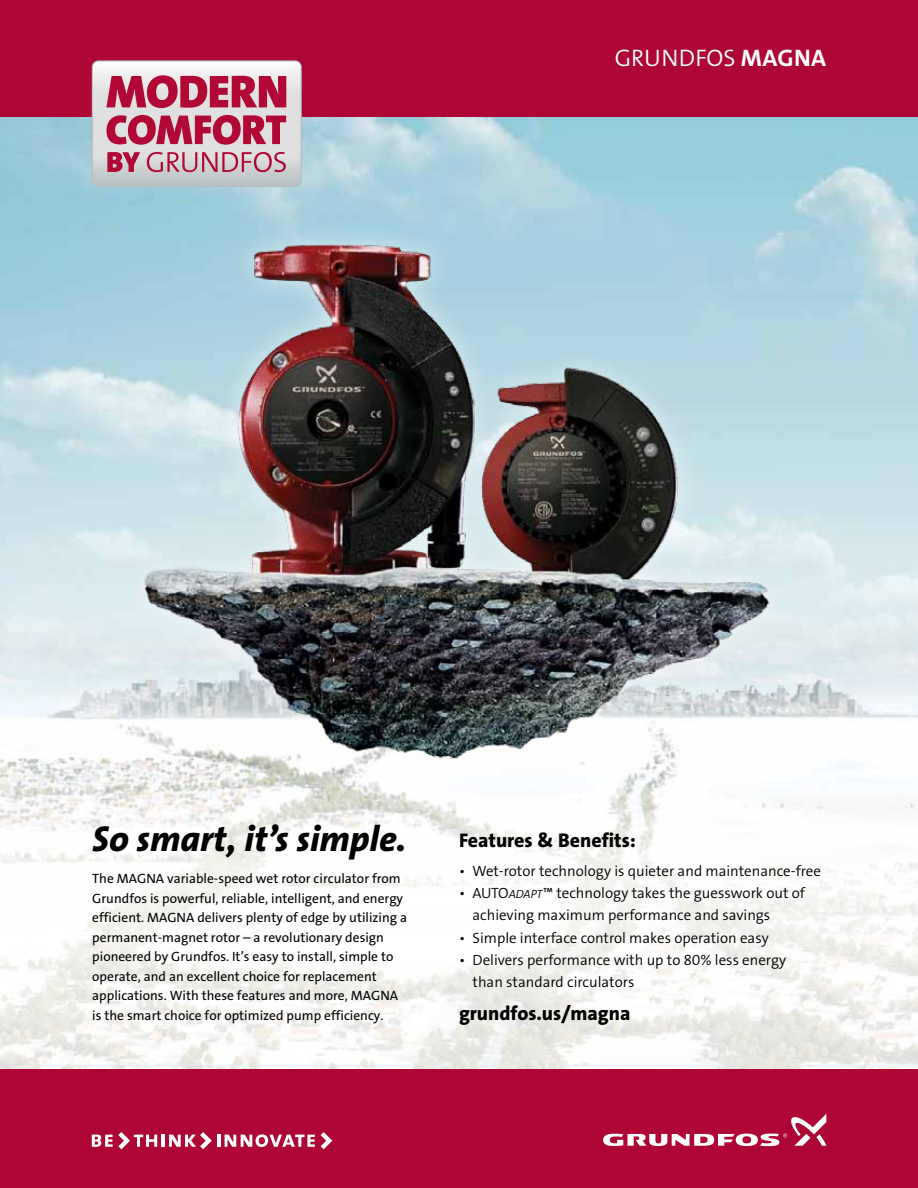
<style>
.page{position:relative;width:918px;height:1188px;background:#fff}
.page>*{position:absolute;margin:0;border:0;box-sizing:border-box;transform-origin:0 0}
.t1{font:36px "Grundfos The Sans OT 8 XB Italic";color:#000}
.t2{font:24px "Grundfos The Sans OT 4 SL";color:#fff}
.t3{font:19.8px "Grundfos The Sans OT 8 XB";color:#000}
.t4{font:14.85px/22.4px "Grundfos The Sans OT 4 SL";color:#000}
.t5{font:13.5px/19.5px "Grundfos The Sans OT 5 R";color:#000}
.s1{font-family:"Grundfos The Sans OT 7 B"}
.s2{font-family:"Grundfos The Sans OT 4 SL Italic";font-size:11.85px}
</style>
<div class="page">
<svg style="left:0;top:756px;width:918px;height:313px"></svg>
<div style="left:0;top:0;width:918px;height:117px;background:#af0735"></div>
<div style="left:0;top:1069px;width:918px;height:119px;background:#af0735"></div>
<svg style="left:92px;top:1132px;width:223px;height:17px"></svg>
<svg style="left:321px;top:1132px;width:11px;height:17px"></svg>
<svg style="left:603px;top:1114px;width:223px;height:32px"></svg>
<div style="left:92px;top:60px;width:210px;height:127px;border:2px solid #b5bec2;border-radius:6px"></div>
<svg style="left:93px;top:62px;width:208px;height:99px"></svg>
<img style="left:92px;top:161px;width:725px;height:673px">
<h2 class="t2" style="left:615px;top:42px;width:213px">GRUNDFOS <span class="s1">MAGNA</span></h2>
<h1 class="t1" style="left:92px;top:815px;width:316px">So smart, it’s simple.</h1>
<p class="t5" style="left:92px;top:869px;width:316px">The MAGNA variable-speed wet rotor circulator from Grundfos is powerful, reliable, intelligent, and energy efficient. MAGNA delivers plenty of edge by utilizing a permanent-magnet rotor – a revolutionary design pioneered by Grundfos. It’s easy to install, simple to operate, and an excellent choice for replacement applications. With these features and more, MAGNA is the smart choice for optimized pump efficiency.</p>
<h3 class="t3" style="left:459px;top:828px;width:178px">Features &amp; Benefits:</h3>
<p class="t4" style="left:459px;top:860px;width:363px">• Wet-rotor technology is quieter and maintenance-free</p>
<p class="t4" style="left:473px;top:882px;width:334px;text-indent:-14px">• AUTO<span class="s2">ADAPT</span>™ technology takes the guesswork out of achieving maximum performance and savings</p>
<p class="t4" style="left:459px;top:927px;width:311px">• Simple interface control makes operation easy</p>
<p class="t4" style="left:473px;top:949px;width:315px;text-indent:-14px">• Delivers performance with up to 80% less energy than standard circulators</p>
<h3 class="t3" style="left:459px;top:1001px;width:173px">grundfos.us/magna</h3>
</div>
